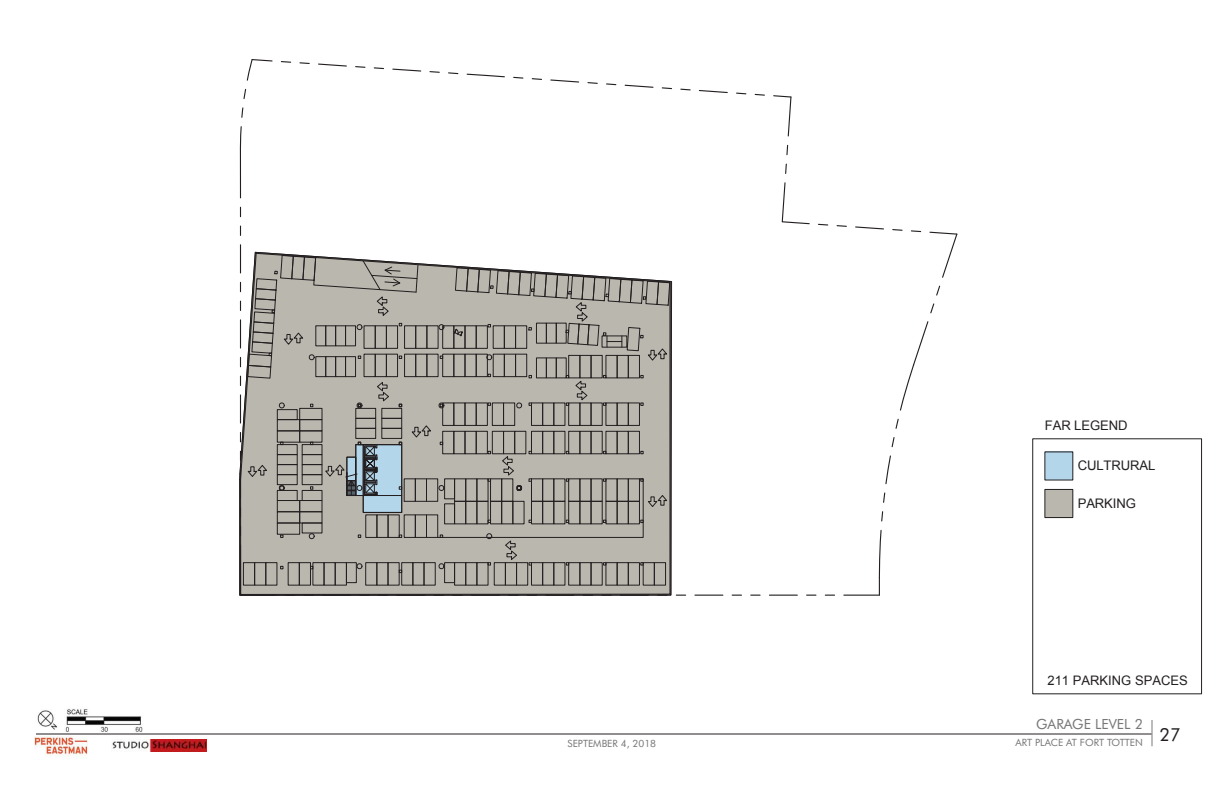
<style>
.page{position:relative;width:1224px;height:792px;background:#fff}
.page>*{position:absolute;margin:0;border:0;box-sizing:border-box;transform-origin:0 0}
.t1{font:18px "Futura BT";color:#231f20}
.Page_Title{font:14px "Futura BT";color:#787677}
.t2{font:13.2px "Arial";letter-spacing:-.01em;color:#231f20}
.t3{font:13.1px "Arial";letter-spacing:.005em;color:#231f20}
.t4{font:10px "Futura BT";color:#787677}
</style>
<div class="page">
<svg style="left:895px;top:418px;width:4px;height:11px"></svg>
<svg style="left:891px;top:437px;width:4px;height:11px"></svg>
<svg style="left:885px;top:455px;width:6px;height:30px"></svg>
<svg style="left:883px;top:492px;width:3px;height:11px"></svg>
<svg style="left:881px;top:511px;width:3px;height:11px"></svg>
<svg style="left:878px;top:530px;width:4px;height:65px"></svg>
<svg style="left:936px;top:285px;width:5px;height:11px"></svg>
<svg style="left:930px;top:303px;width:5px;height:11px"></svg>
<svg style="left:900px;top:321px;width:29px;height:90px"></svg>
<svg style="left:929px;top:231px;width:29px;height:47px"></svg>
<svg style="left:911px;top:230px;width:11px;height:3px"></svg>
<svg style="left:892px;top:229px;width:11px;height:2px"></svg>
<svg style="left:855px;top:226px;width:29px;height:4px"></svg>
<svg style="left:836px;top:225px;width:11px;height:2px"></svg>
<svg style="left:818px;top:223px;width:11px;height:3px"></svg>
<svg style="left:781px;top:182px;width:29px;height:43px"></svg>
<svg style="left:785px;top:163px;width:2px;height:11px"></svg>
<svg style="left:786px;top:144px;width:3px;height:12px"></svg>
<svg style="left:448px;top:72px;width:11px;height:3px"></svg>
<svg style="left:429px;top:71px;width:11px;height:2px"></svg>
<svg style="left:392px;top:68px;width:30px;height:4px"></svg>
<svg style="left:373px;top:67px;width:11px;height:3px"></svg>
<svg style="left:355px;top:66px;width:11px;height:2px"></svg>
<svg style="left:318px;top:63px;width:29px;height:4px"></svg>
<svg style="left:299px;top:62px;width:11px;height:2px"></svg>
<svg style="left:280px;top:61px;width:12px;height:2px"></svg>
<hr style="left:240px;top:148px;width:1px;height:50px;background:#231f20">
<svg style="left:246px;top:59px;width:27px;height:22px"></svg>
<svg style="left:243px;top:88px;width:4px;height:11px"></svg>
<svg style="left:241px;top:107px;width:3px;height:11px"></svg>
<svg style="left:239px;top:126px;width:3px;height:23px"></svg>
<svg style="left:773px;top:95px;width:19px;height:42px"></svg>
<svg style="left:754px;top:93px;width:11px;height:3px"></svg>
<svg style="left:736px;top:92px;width:11px;height:3px"></svg>
<svg style="left:699px;top:90px;width:29px;height:3px"></svg>
<svg style="left:680px;top:88px;width:11px;height:3px"></svg>
<svg style="left:661px;top:87px;width:11px;height:3px"></svg>
<svg style="left:624px;top:84px;width:30px;height:4px"></svg>
<svg style="left:606px;top:83px;width:11px;height:3px"></svg>
<svg style="left:587px;top:82px;width:11px;height:2px"></svg>
<svg style="left:550px;top:79px;width:29px;height:4px"></svg>
<svg style="left:531px;top:78px;width:11px;height:2px"></svg>
<svg style="left:513px;top:76px;width:11px;height:3px"></svg>
<svg style="left:466px;top:73px;width:39px;height:5px"></svg>
<hr style="left:844px;top:595px;width:35px;height:1px;background:#231f20">
<svg style="left:769px;top:595px;width:28px;height:1px"></svg>
<svg style="left:695px;top:595px;width:28px;height:1px"></svg>
<svg style="left:239px;top:281px;width:433px;height:315px;background:#8b8782"></svg>
<svg style="left:239px;top:245px;width:431px;height:340px;background:#afaca6"></svg>
<div style="left:1033px;top:439px;width:169px;height:255px;border:1px solid #231f20"></div>
<div style="left:1045px;top:489px;width:28px;height:29px;background:#bab7af"></div>
<div style="left:1045px;top:489px;width:28px;height:29px;border:1px solid #231f20"></div>
<div style="left:1045px;top:452px;width:28px;height:28px;background:#b3d6eb"></div>
<img style="left:36px;top:709px;width:108px;height:25px">
<hr style="left:36px;top:734px;width:1116px;height:1px;background:#231f20">
<svg style="left:1152px;top:720px;width:1px;height:26px"></svg>
<img style="left:112px;top:740px;width:95px;height:12px">
<img style="left:35px;top:737px;width:52px;height:19px">
<p class="t2" style="left:1045px;top:417px;width:84px">FAR LEGEND</p>
<p class="t2" style="left:1078px;top:457px;width:79px">CULTRURAL</p>
<p class="t2" style="left:1078px;top:495px;width:60px">PARKING</p>
<p class="t3" style="left:1048px;top:672px;width:142px">211 PARKING SPACES</p>
<p class="Page_Title" style="left:1036px;top:715px;width:108px">GARAGE LEVEL 2</p>
<p class="t4" style="left:568px;top:737px;width:90px">SEPTEMBER 4, 2018</p>
<p class="t4" style="left:1016px;top:736px;width:129px">ART PLACE AT FORT TOTTEN</p>
<h1 class="t1" style="left:1159px;top:723px;width:23px">27</h1>
</div>
